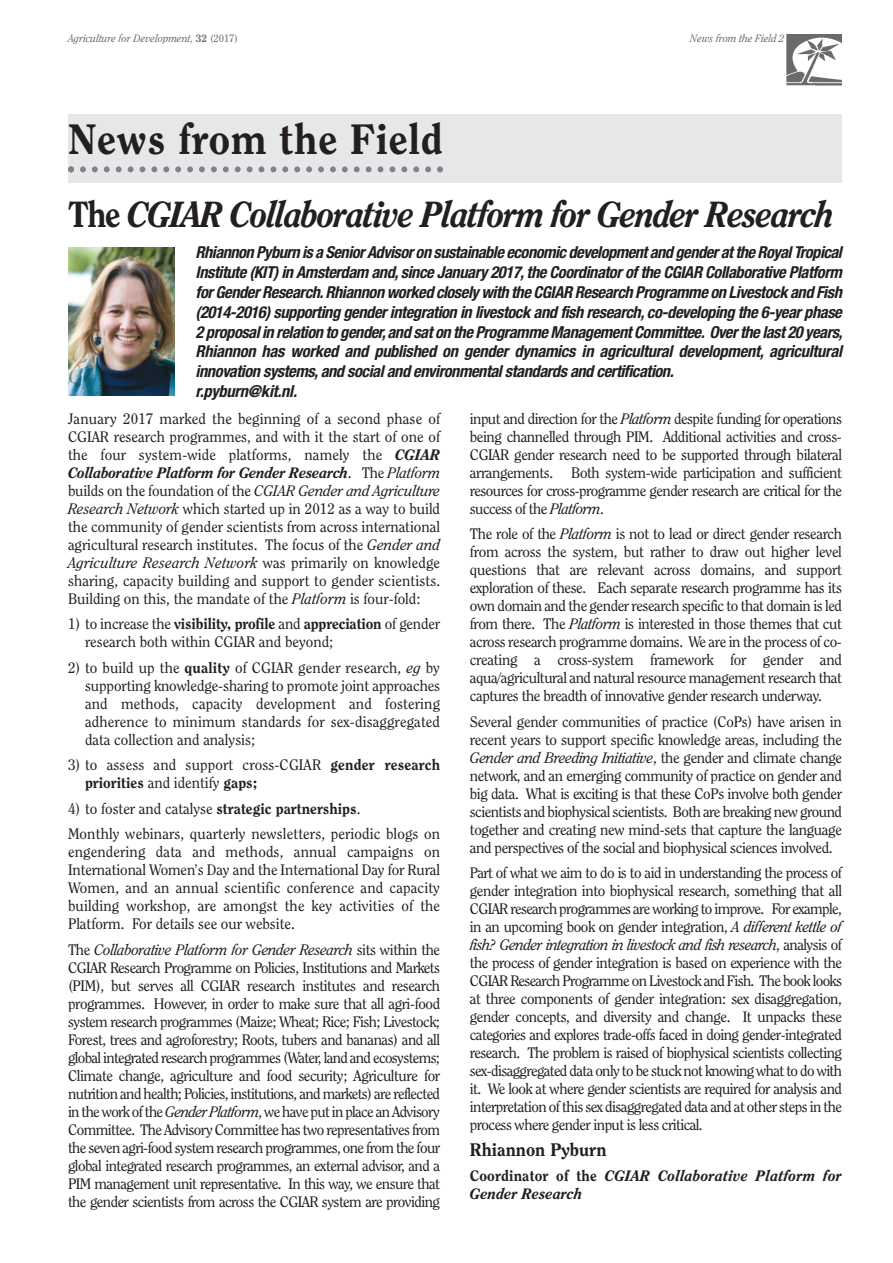
<style>
.page{position:relative;width:893px;height:1263px;background:#fff}
.page>*{position:absolute;margin:0;border:0;box-sizing:border-box;transform-origin:0 0}
.t1{font:800 42px "Clearface IT Cby BT";letter-spacing:.015em;color:#231f20}
.t2{font:italic 800 36px "Clearface IT Cby BT";letter-spacing:-.04em;color:#231f20;scale:.95 1}
.t3{font:800 18px "Clearface IT Cby BT";color:#231f20}
.t4{font:italic 700 condensed 16.5px/19.8px "Helvetica Neue";letter-spacing:-.025em;color:#231f20}
.t5{font:15px/18px "Clearface IT Cby BT";color:#231f20;text-align:justify}
.t6{font:italic 800 15px/18px "Clearface IT Cby BT";letter-spacing:.01em;color:#231f20}
.t7{font:italic 10.5px "Clearface IT Cby BT";color:#6c6d70}
.s1{font-weight:800;font-style:normal}
.s2{font-style:normal}
.s3{font-weight:800;font-style:italic}
.s4{font-style:italic}
.s5{font-weight:800}
</style>
<div class="page">
<img style="left:786px;top:35px;width:56px;height:50px">
<div style="left:68px;top:114px;width:774px;height:68px;background:#e6e7e9"></div>
<svg style="left:68px;top:166px;width:375px;height:6px"></svg>
<img style="left:68px;top:248px;width:106px;height:147px">
<p class="t7" style="left:68px;top:34px;width:171px">Agriculture for Development, <span class="s1">32</span> <span class="s2">(2017)</span></p>
<p class="t7" style="left:690px;top:34px;width:96px">News from the Field 2</p>
<h1 class="t1" style="left:68px;top:122px;width:377px">News from the Field</h1>
<h2 class="t2" style="left:68px;top:200px;width:808px"><span class="s2">The</span> CGIAR Collaborative Platform for Gender Research</h2>
<p class="t4" style="left:196px;top:244px;width:652px">Rhiannon Pyburn is a SeniorAdvisoron sustainable economic development and genderat the RoyalTropical Institute (KIT) in Amsterdam and,since January 2017,the Coordinatorof the CGIAR Collaborative Platform forGenderResearch.Rhiannon worked closely with the CGIAR Research Programme on Livestock and Fish (2014-2016) supporting genderintegration in livestock and fish research,co-developing the 6-yearphase 2 proposalin relation to gender,and sat on the Programme Management Committee. Overthe last 20 years, Rhiannon has worked and published on gender dynamics in agricultural development, agricultural innovation systems,and socialand environmentalstandards and certification.<br>r.pyburn@kit.nl.</p>
<p class="t5" style="left:68px;top:411px;width:374px">January 2017 marked the beginning of a second phase of CGIAR research programmes, and with it the start of one of the four system-wide platforms, namely the <span class="s3">CGIAR Collaborative Platform for Gender Research</span>. The <span class="s4">Platform </span>builds on the foundation of the <span class="s4">CGIAR Gender and Agriculture Research Network</span> which started up in 2012 as a way to build the community of gender scientists from across international agricultural research institutes. The focus of the <span class="s4">Gender and Agriculture Research Network</span> was primarily on knowledge sharing, capacity building and support to gender scientists.<br>Building on this, the mandate of the <span class="s4">Platform</span> is four-fold:</p>
<p class="t5" style="left:85px;top:616px;width:357px;text-indent:-17px">1) to increase the <span class="s5">visibility, profile</span> and <span class="s5">appreciation</span> of gender research both within CGIAR and beyond;</p>
<p class="t5" style="left:85px;top:660px;width:357px;text-indent:-17px">2) to build up the <span class="s5">quality</span> of CGIAR gender research, <span class="s4">eg</span> by supporting knowledge-sharing to promote joint approaches and methods, capacity development and fostering adherence to minimum standards for sex-disaggregated data collection and analysis;</p>
<p class="t5" style="left:85px;top:757px;width:357px;text-indent:-17px">3) to assess and support cross-CGIAR <span class="s5">gender research priorities</span> and identify <span class="s5">gaps;</span></p>
<p class="t5" style="left:68px;top:797px;width:374px;line-height:25.5px">4) to foster and catalyse <span class="s5">strategic partnerships</span>.<br>Monthly webinars, quarterly newsletters, periodic blogs on</p>
<p class="t5" style="left:68px;top:844px;width:374px">engendering data and methods, annual campaigns on International Women’s Day and the International Day for Rural Women, and an annual scientific conference and capacity building workshop, are amongst the key activities of the Platform. For details see our website.</p>
<p class="t5" style="left:68px;top:942px;width:374px">The <span class="s4">Collaborative Platform for Gender Research</span> sits within the CGIAR Research Programme on Policies, Institutions and Markets (PIM), but serves all CGIAR research institutes and research programmes. However, in order to make sure that all agri-food system research programmes (Maize; Wheat; Rice; Fish; Livestock; Forest, trees and agroforestry; Roots, tubers and bananas) and all global integrated research programmes (Water, land and ecosystems; Climate change, agriculture and food security; Agriculture for nutrition and health; Policies, institutions, and markets) are reflected in the work of the <span class="s4">Gender Platform</span>, we have put in place an Advisory Committee. The Advisory Committee has two representatives from the seven agri-food system research programmes, one from the four global integrated research programmes, an external advisor, and a PIM management unit representative. In this way, we ensure that the gender scientists from across the CGIAR system are providing</p>
<p class="t5" style="left:470px;top:411px;width:374px">input and direction for the <span class="s4">Platform</span> despite funding for operations being channelled through PIM. Additional activities and cross-CGIAR gender research need to be supported through bilateral arrangements. Both system-wide participation and sufficient resources for cross-programme gender research are critical for the success of the <span class="s4">Platform</span>.</p>
<p class="t5" style="left:470px;top:526px;width:374px">The role of the <span class="s4">Platform</span> is not to lead or direct gender research from across the system, but rather to draw out higher level questions that are relevant across domains, and support exploration of these. Each separate research programme has its own domain and the gender research specific to that domain is led from there. The <span class="s4">Platform</span> is interested in those themes that cut across research programme domains. We are in the process of co&shy;creating a cross-system framework for gender and aqua/agricultural and natural resource management research that captures the breadth of innovative gender research underway.</p>
<p class="t5" style="left:470px;top:714px;width:374px">Several gender communities of practice (CoPs) have arisen in recent years to support specific knowledge areas, including the <span class="s4">Gender and Breeding Initiative</span>, the gender and climate change network, and an emerging community of practice on gender and big data. What is exciting is that these CoPs involve both gender scientists and biophysical scientists. Both are breaking new ground together and creating new mind-sets that capture the language and perspectives of the social and biophysical sciences involved.</p>
<p class="t5" style="left:470px;top:865px;width:374px">Part of what we aim to do is to aid in understanding the process of gender integration into biophysical research, something that all CGIAR research programmes are working to improve. For example, in an upcoming book on gender integration, <span class="s4">A different kettle of fish? Gender integration in livestock and fish research</span>, analysis of the process of gender integration is based on experience with the CGIAR Research Programme on Livestock and Fish. The book looks at three components of gender integration: sex disaggregation, gender concepts, and diversity and change. It unpacks these categories and explores trade-offs faced in doing gender-integrated research. The problem is raised of biophysical scientists collecting sex-disaggregated data only to be stuck not knowing what to do with it. We look at where gender scientists are required for analysis and interpretation of this sex disaggregated data and at other steps in the process where gender input is less critical.</p>
<p class="t3" style="left:470px;top:1142px;width:138px">Rhiannon Pyburn</p>
<p class="t6" style="left:470px;top:1168px;width:374px"><span class="s2">Coordinator of the</span> CGIAR Collaborative Platform for<br>Gender Research</p>
</div>
